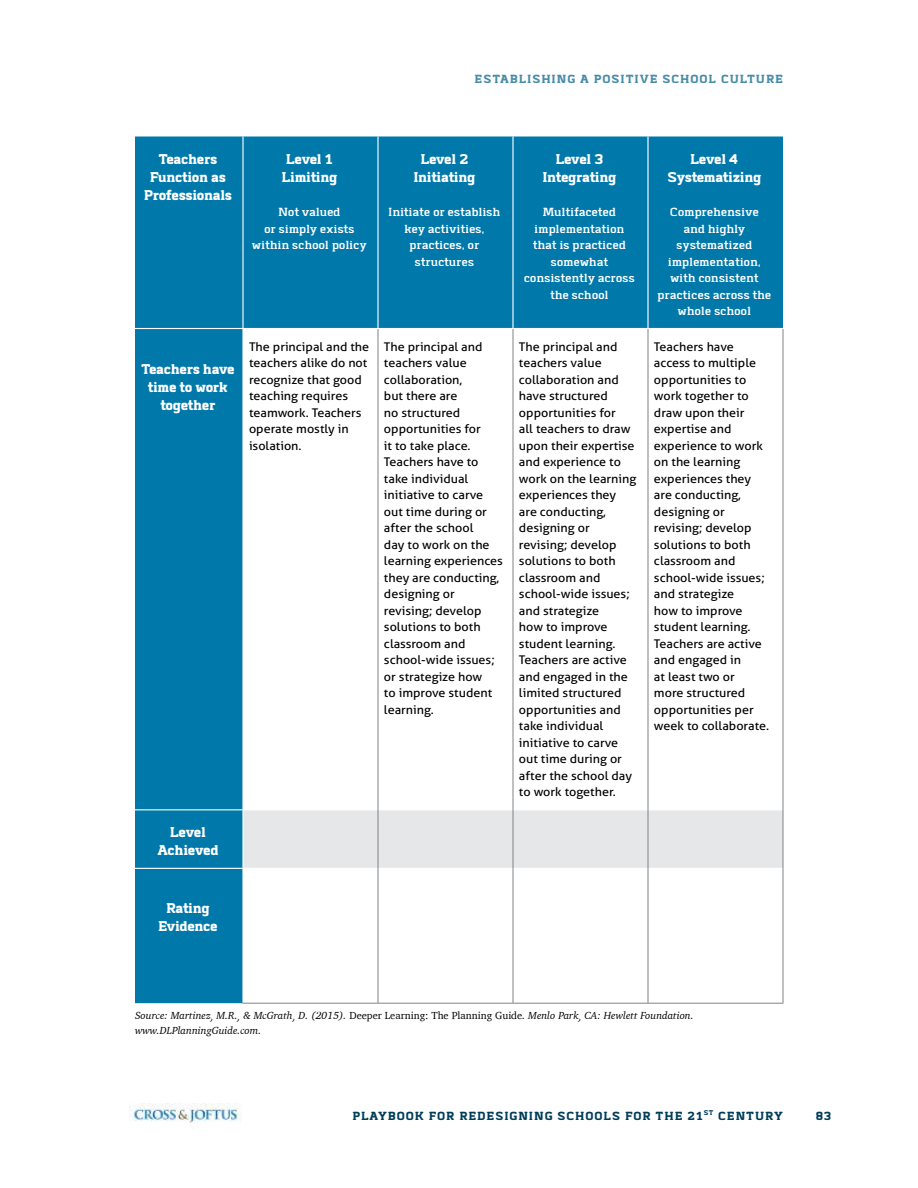
<style>
.page{position:relative;width:918px;height:1188px;background:#fff}
.page>*{position:absolute;margin:0;border:0;box-sizing:border-box;transform-origin:0 0}
.t1{font:900 18px/18px "Abula Organic";letter-spacing:-.02em;color:#fff;text-align:center}
.t2{font:15px/16.5px "Abula Organic";letter-spacing:-.02em;color:#fff;text-align:center}
.t3{font:900 15px "Abula Organic";letter-spacing:.06em;color:#003d58}
.t4{font:900 15px "Abula Organic";letter-spacing:.06em;color:#488ca7}
.t5{font:12px/16.5px "Aller";color:#000;scale:1.05 1}
.t6{font:italic 10.5px/15px "Charter";color:#000}
.s1{font-style:normal}
</style>
<div class="page">
<img style="left:130px;top:1104px;width:112px;height:19px">
<div style="left:135px;top:136px;width:648px;height:867px;background:#0078aa"></div>
<svg style="left:244px;top:329px;width:539px;height:674px"></svg>
<div style="left:244px;top:810px;width:539px;height:58px;background:#e6e7e8"></div>
<hr style="left:242px;top:136px;width:2px;height:192px;background:#fff">
<hr style="left:377px;top:136px;width:2px;height:192px;background:#fff">
<hr style="left:512px;top:136px;width:2px;height:192px;background:#fff">
<hr style="left:647px;top:136px;width:2px;height:192px;background:#fff">
<hr style="left:135px;top:328px;width:108px;height:1px;background:#fff">
<hr style="left:242px;top:329px;width:2px;height:480px;background:#fff">
<hr style="left:243px;top:328px;width:135px;height:1px;background:#fff">
<hr style="left:378px;top:328px;width:135px;height:1px;background:#fff">
<hr style="left:513px;top:328px;width:135px;height:1px;background:#fff">
<hr style="left:648px;top:328px;width:135px;height:1px;background:#fff">
<hr style="left:135px;top:809px;width:108px;height:1px;background:#fff">
<hr style="left:242px;top:810px;width:2px;height:58px;background:#fff">
<hr style="left:243px;top:809px;width:135px;height:1px;background:#fff">
<hr style="left:378px;top:809px;width:135px;height:1px;background:#fff">
<hr style="left:513px;top:809px;width:135px;height:1px;background:#fff">
<hr style="left:648px;top:809px;width:135px;height:1px;background:#fff">
<hr style="left:135px;top:868px;width:108px;height:1px;background:#fff">
<hr style="left:242px;top:869px;width:2px;height:134px;background:#fff">
<hr style="left:243px;top:868px;width:135px;height:1px;background:#fff">
<hr style="left:378px;top:868px;width:135px;height:1px;background:#fff">
<hr style="left:513px;top:868px;width:135px;height:1px;background:#fff">
<hr style="left:648px;top:868px;width:135px;height:1px;background:#fff">
<hr style="left:378px;top:329px;width:1px;height:481px;background:#808285">
<hr style="left:513px;top:329px;width:1px;height:481px;background:#808285">
<hr style="left:648px;top:329px;width:1px;height:481px;background:#808285">
<hr style="left:783px;top:329px;width:1px;height:481px;background:#808285">
<hr style="left:378px;top:810px;width:1px;height:58px;background:#808285">
<hr style="left:513px;top:810px;width:1px;height:58px;background:#808285">
<hr style="left:648px;top:810px;width:1px;height:58px;background:#808285">
<hr style="left:783px;top:810px;width:1px;height:58px;background:#808285">
<hr style="left:378px;top:868px;width:1px;height:135px;background:#808285">
<hr style="left:513px;top:868px;width:1px;height:135px;background:#808285">
<hr style="left:648px;top:868px;width:1px;height:135px;background:#808285">
<hr style="left:783px;top:868px;width:1px;height:135px;background:#808285">
<hr style="left:242px;top:1003px;width:136px;height:1px;background:#808285">
<hr style="left:378px;top:1003px;width:135px;height:1px;background:#808285">
<hr style="left:513px;top:1003px;width:135px;height:1px;background:#808285">
<hr style="left:648px;top:1003px;width:135px;height:1px;background:#808285">
<p class="t4" style="left:475px;top:71px;width:19px">Establishing</p>
<p class="t4" style="left:580px;top:71px;width:31px">a Positi</p>
<p class="t4" style="left:640px;top:71px;width:42px">ve School</p>
<p class="t4" style="left:721px;top:71px;width:18px">Culture</p>
<h1 class="t1" style="left:144px;top:149px;width:90px">Teachers<br>Function as<br>Professionals</h1>
<h1 class="t1" style="left:281px;top:149px;width:57px;text-align:left">Level 1<br>Limiting</h1>
<p class="t2" style="left:252px;top:204px;width:116px">Not valued<br>or simply exists within school policy</p>
<h1 class="t1" style="left:413px;top:149px;width:63px">Level 2<br>Initiating</h1>
<p class="t2" style="left:388px;top:204px;width:114px">Initiate or establish key activities, practices, or structures</p>
<h1 class="t1" style="left:542px;top:149px;width:75px">Level 3<br>Integrating</h1>
<p class="t2" style="left:524px;top:204px;width:113px">Multifaceted implementation that is practiced somewhat consistently across the school</p>
<h1 class="t1" style="left:667px;top:149px;width:96px">Level 4<br>Systematizing</h1>
<p class="t2" style="left:657px;top:204px;width:116px">Comprehensive and highly systematized implementation, with consistent practices across the whole school</p>
<h1 class="t1" style="left:141px;top:359px;width:95px">Teachers have time to work together</h1>
<h1 class="t1" style="left:157px;top:823px;width:63px">Level<br>Achieved</h1>
<p class="t5" style="left:249px;top:338px;width:116px">The principal and the teachers alike do not recognize that good teaching requires teamwork. Teachers operate mostly in isolation.</p>
<p class="t5" style="left:384px;top:338px;width:115px">The principal and teachers value collaboration,<br>but there are<br>no structured opportunities for<br>it to take place.<br>Teachers have to take individual initiative to carve out time during or after the school<br>day to work on the learning experiences they are conducting, designing or revising; develop solutions to both classroom and school-wide issues; or strategize how<br>to improve student learning.</p>
<p class="t5" style="left:519px;top:338px;width:113px">The principal and teachers value collaboration and have structured opportunities for<br>all teachers to draw upon their expertise and experience to work on the learning experiences they are conducting, designing or revising; develop solutions to both classroom and school-wide issues; and strategize<br>how to improve student learning.<br>Teachers are active and engaged in the limited structured opportunities and take individual initiative to carve out time during or after the school day to work together.</p>
<p class="t5" style="left:654px;top:338px;width:111px">Teachers have access to multiple opportunities to work together to draw upon their expertise and experience to work on the learning experiences they are conducting, designing or revising; develop solutions to both classroom and school-wide issues; and strategize<br>how to improve student learning.<br>Teachers are active and engaged in<br>at least two or<br>more structured opportunities per week to collaborate.</p>
<h1 class="t1" style="left:158px;top:899px;width:61px">Rating<br>Evidence</h1>
<p class="t6" style="left:135px;top:1007px;width:560px">Source: Martinez, M.R., &amp; McGrath, D. (2015). <span class="s1">Deeper Learning: The Planning Guide</span>. Menlo Park, CA: Hewlett Foundation. www.DLPlanningGuide.com.</p>
<p class="t3" style="left:352px;top:1107px;width:432px">PLAYBOOK FOR REDESIGNING SCHOOLS FOR THE 21<sup>ST</sup> CENTURY</p>
<p class="t3" style="left:816px;top:1107px;width:17px">83</p>
</div>
